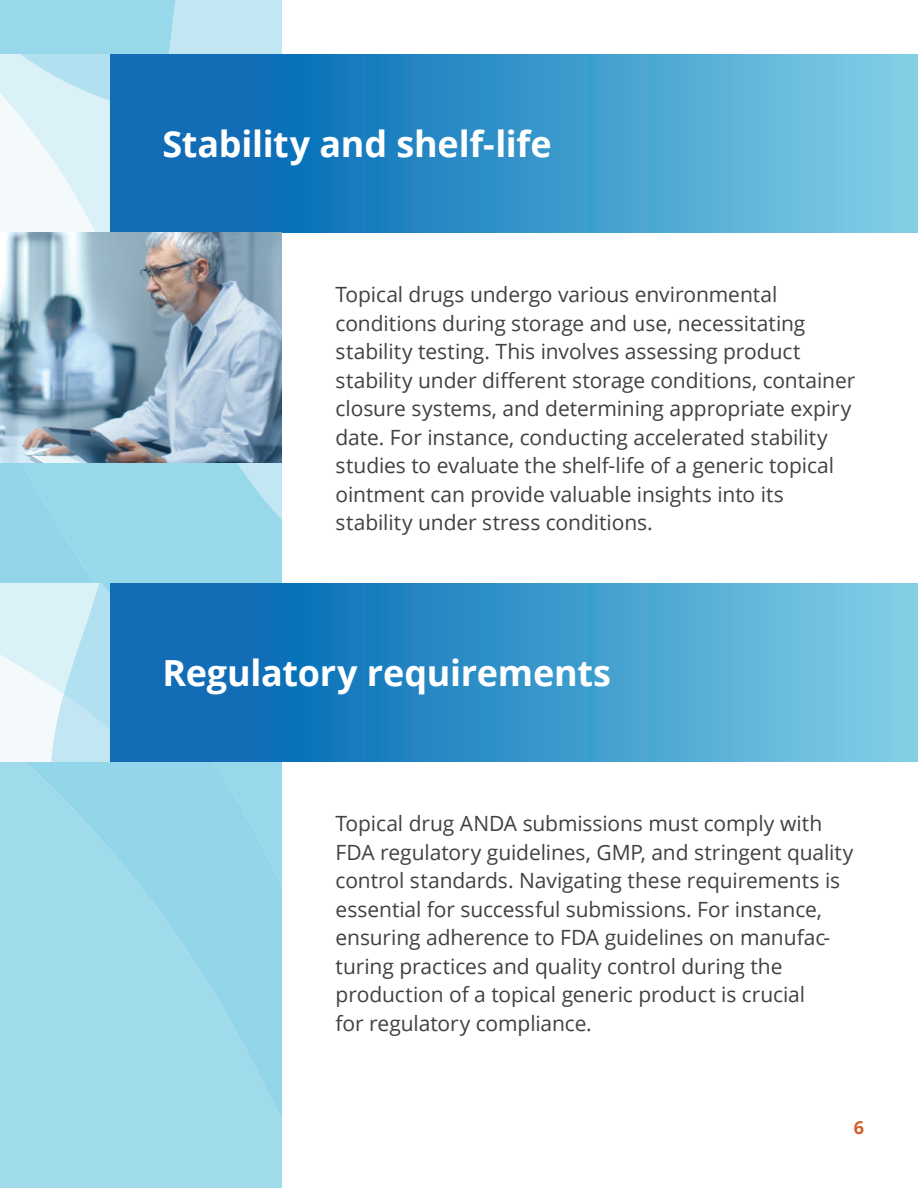
<style>
.page{position:relative;width:918px;height:1188px;background:#fff}
.page>*{position:absolute;margin:0;border:0;box-sizing:border-box;transform-origin:0 0}
.t1{font:700 36px "Open Sans";letter-spacing:-.01em;color:#fff}
.t2{font:21px/28.5px "Open Sans";letter-spacing:-.005em;color:#424042}
.t3{font:700 18px "Open Sans";color:#d45f27}
</style>
<div class="page">
<div style="left:0;top:1153px;width:282px;height:35px;background:#a0dbec"></div>
<div style="left:0;top:0;width:282px;height:1153px;background:#98d8eb"></div>
<svg style="left:109px;top:54px;width:809px;height:178px;background:#3995c9"></svg>
<svg style="left:109px;top:583px;width:809px;height:178px;background:#3995c9"></svg>
<svg style="left:0;top:54px;width:109px;height:178px"></svg>
<svg style="left:0;top:583px;width:109px;height:178px"></svg>
<img style="left:0;top:232px;width:282px;height:231px">
<h1 class="t1" style="left:163px;top:118px;width:391px">Stability and shelf-life</h1>
<p class="t2" style="left:336px;top:280px;width:521px">Topical drugs undergo various environmental conditions during storage and use, necessitating stability testing. This involves assessing product stability under different storage conditions, container closure systems, and determining appropriate expiry date. For instance, conducting accelerated stability studies to evaluate the shelf-life of a generic topical ointment can provide valuable insights into its stability under stress conditions.</p>
<h1 class="t1" style="left:163px;top:648px;width:450px">Regulatory requirements</h1>
<p class="t2" style="left:336px;top:809px;width:519px">Topical drug ANDA submissions must comply with FDA regulatory guidelines, GMP, and stringent quality control standards. Navigating these requirements is essential for successful submissions. For instance, ensuring adherence to FDA guidelines on manufac&shy;turing practices and quality control during the production of a topical generic product is crucial<br>for regulatory compliance.</p>
<p class="t3" style="left:854px;top:1115px;width:12px">6</p>
</div>
